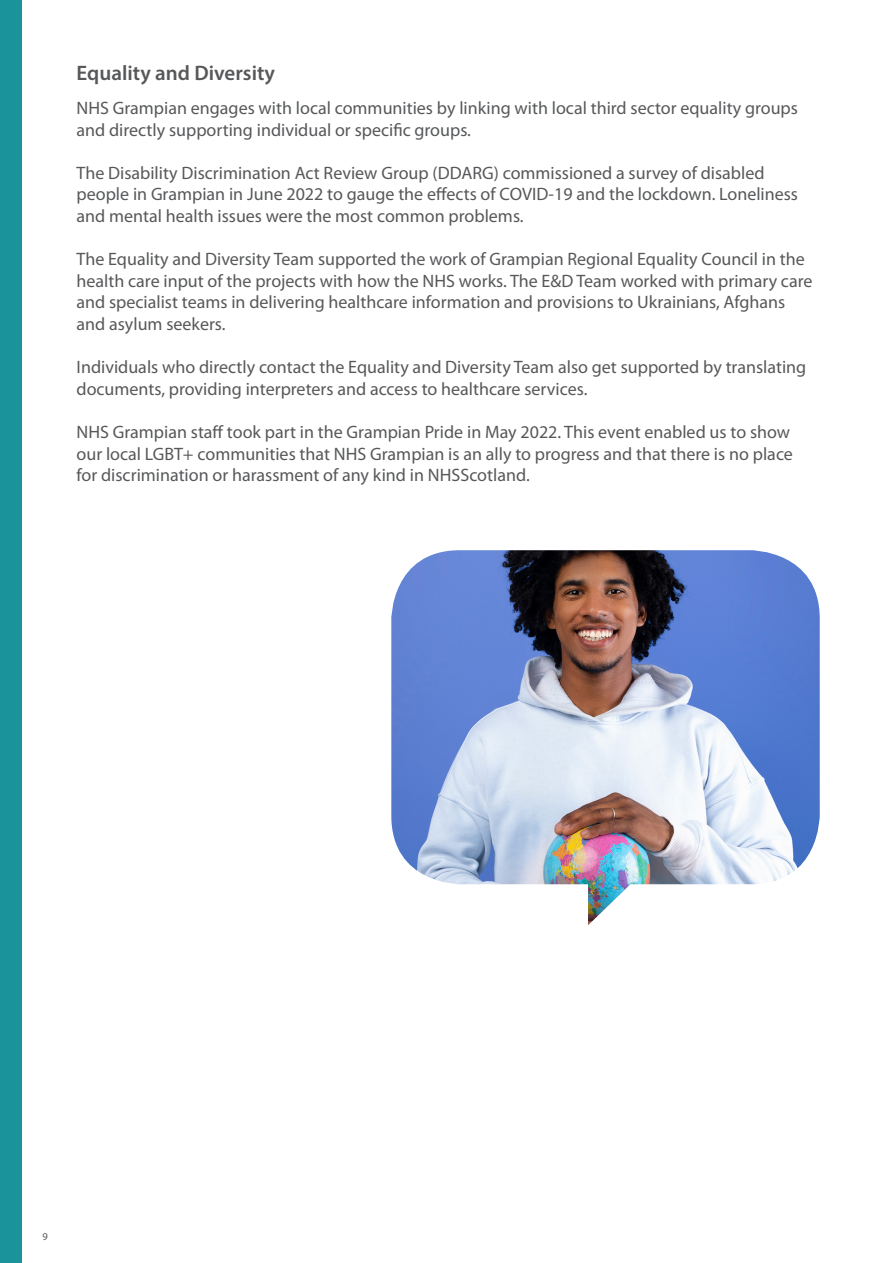
<style>
.page{position:relative;width:893px;height:1263px;background:#fff}
.page>*{position:absolute;margin:0;border:0;box-sizing:border-box;transform-origin:0 0}
.sub_title{font:600 21px "Myriad Pro";color:#57585a}
.body_text{font:18px/21.6px "Myriad Pro";color:#57585a}
.t1{font:10.5px "Myriad Pro";color:#57585a}
</style>
<div class="page">
<div style="left:0;top:0;width:21px;height:1263px;background:#1a939a"></div>
<img style="left:391px;top:550px;width:429px;height:375px">
<p class="sub_title" style="left:77px;top:59px;width:200px">Equality and Diversity</p>
<p class="body_text" style="left:77px;top:97px;width:723px">NHS Grampian engages with local communities by linking with local third sector equality groups and directly supporting individual or specific groups.</p>
<p class="body_text" style="left:77px;top:162px;width:723px">The Disability Discrimination Act Review Group (DDARG) commissioned a survey of disabled people in Grampian in June 2022 to gauge the effects of COVID-19 and the lockdown. Loneliness and mental health issues were the most common problems.</p>
<p class="body_text" style="left:77px;top:248px;width:737px">The Equality and Diversity Team supported the work of Grampian Regional Equality Council in the health care input of the projects with how the NHS works. The E&amp;D Team worked with primary care and specialist teams in delivering healthcare information and provisions to Ukrainians, Afghans and asylum seekers.</p>
<p class="body_text" style="left:77px;top:356px;width:731px">Individuals who directly contact the Equality and Diversity Team also get supported by translating documents, providing interpreters and access to healthcare services.</p>
<p class="body_text" style="left:77px;top:421px;width:718px">NHS Grampian staff took part in the Grampian Pride in May 2022. This event enabled us to show our local LGBT+ communities that NHS Grampian is an ally to progress and that there is no place for discrimination or harassment of any kind in NHSScotland.</p>
<p class="t1" style="left:43px;top:1230px;width:7px">9</p>
</div>
